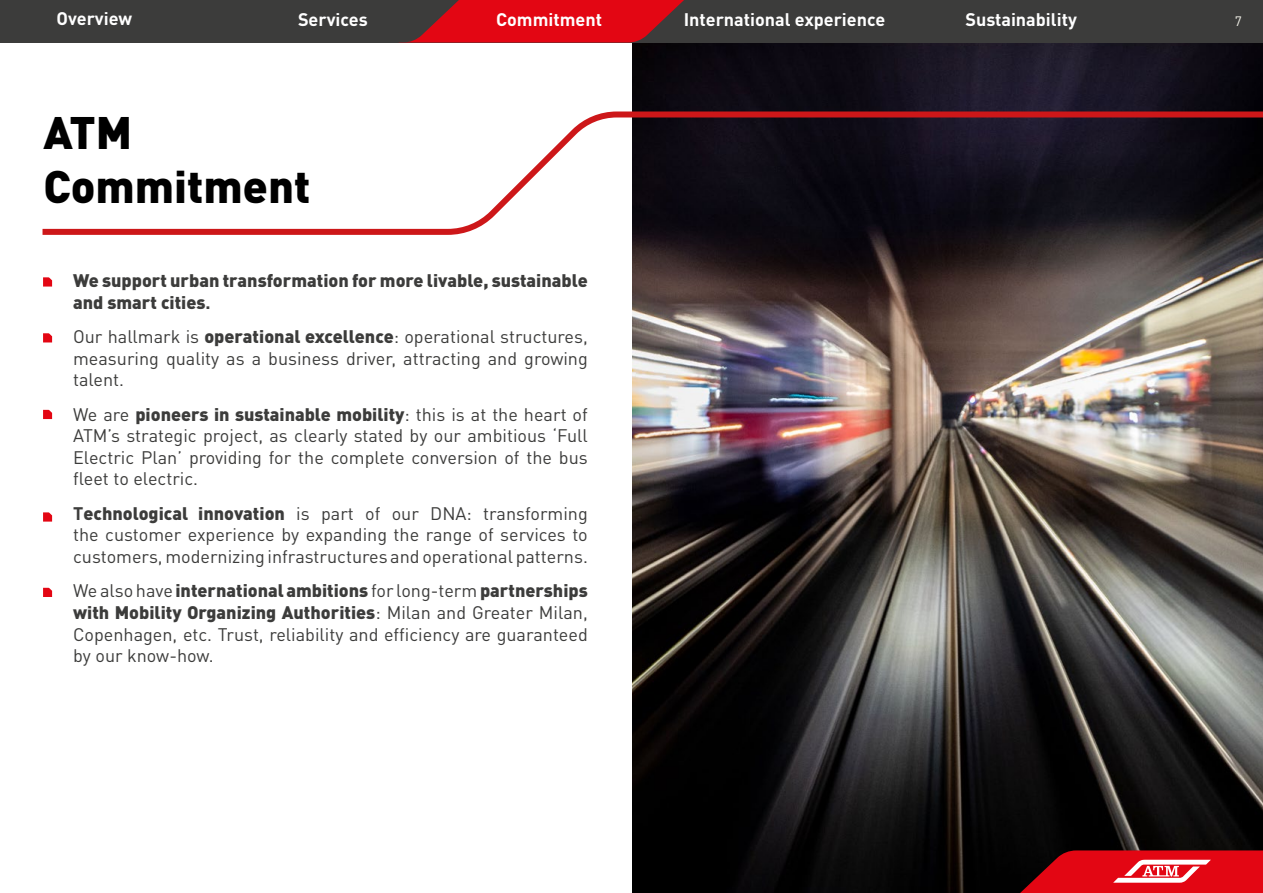
<style>
.page{position:relative;width:1263px;height:893px;background:#fff}
.page>*{position:absolute;margin:0;border:0;box-sizing:border-box;transform-origin:0 0}
.t1{font:900 45px/54px "DIN Pro";color:#000}
.t2{font:18px/21.6px "DIN Pro";color:#3c3c3b;text-align:justify}
.t3{font:900 18px/21.6px "DIN Pro";color:#3c3c3b}
.t4{font:700 18px "DIN Pro";color:#fff}
.t5{font:13.5px "DIN Pro";color:#f3f2e9}
.s1{font-weight:700}
.s2{font-weight:900}
</style>
<div class="page">
<img style="left:632px;top:43px;width:631px;height:850px">
<svg style="left:42px;top:108px;width:1221px;height:130px"></svg>
<svg style="left:998px;top:850px;width:265px;height:43px;background:#bd1b25"></svg>
<div style="left:0;top:0;width:1263px;height:43px;background:#3c3c3b"></div>
<svg style="left:398px;top:0;width:286px;height:43px"></svg>
<svg style="left:43px;top:333px;width:9px;height:9px"></svg>
<svg style="left:43px;top:410px;width:9px;height:9px"></svg>
<svg style="left:43px;top:512px;width:9px;height:10px"></svg>
<svg style="left:43px;top:588px;width:9px;height:9px"></svg>
<svg style="left:43px;top:277px;width:9px;height:10px"></svg>
<p class="t4" style="left:57px;top:3px;width:77px">Overview</p>
<p class="t4" style="left:298px;top:4px;width:71px">Services</p>
<p class="t4" style="left:496px;top:4px;width:108px">Commitment</p>
<p class="t4" style="left:684px;top:4px;width:203px">International experience</p>
<p class="t4" style="left:965px;top:4px;width:113px">Sustainability</p>
<h1 class="t1" style="left:43px;top:100px;width:269px">ATM<br>Commitment</h1>
<p class="t3" style="left:73px;top:267px;width:516px">We support urban transformation for more livable, sustainable and smart cities<span class="s1">.</span></p>
<p class="t2" style="left:73px;top:324px;width:516px">Our hallmark is <span class="s2">operational excellence</span>: operational structures, measuring quality as a business driver, attracting and growing talent.</p>
<p class="t2" style="left:73px;top:402px;width:516px">We are <span class="s2">pioneers in sustainable mobility</span>: this is at the heart of ATM’s strategic project, as clearly stated by our ambitious ‘Full Electric Plan’ providing for the complete conversion of the bus fleet to electric.</p>
<p class="t2" style="left:73px;top:501px;width:516px"><span class="s1">T</span><span class="s2">echnological innovation</span> is part of our DNA: transforming the customer experience by expanding the range of services to customers, modernizing infrastructures and operational patterns.</p>
<p class="t2" style="left:73px;top:578px;width:516px">We also have <span class="s2">international ambitions</span> for long-term <span class="s2">partnerships with Mobility Organizing Authorities</span>: Milan and Greater Milan, Copenhagen, etc. Trust, reliability and efficiency are guaranteed by our know-how.</p>
<p class="t5" style="left:1235px;top:10px;width:9px">7</p>
</div>
